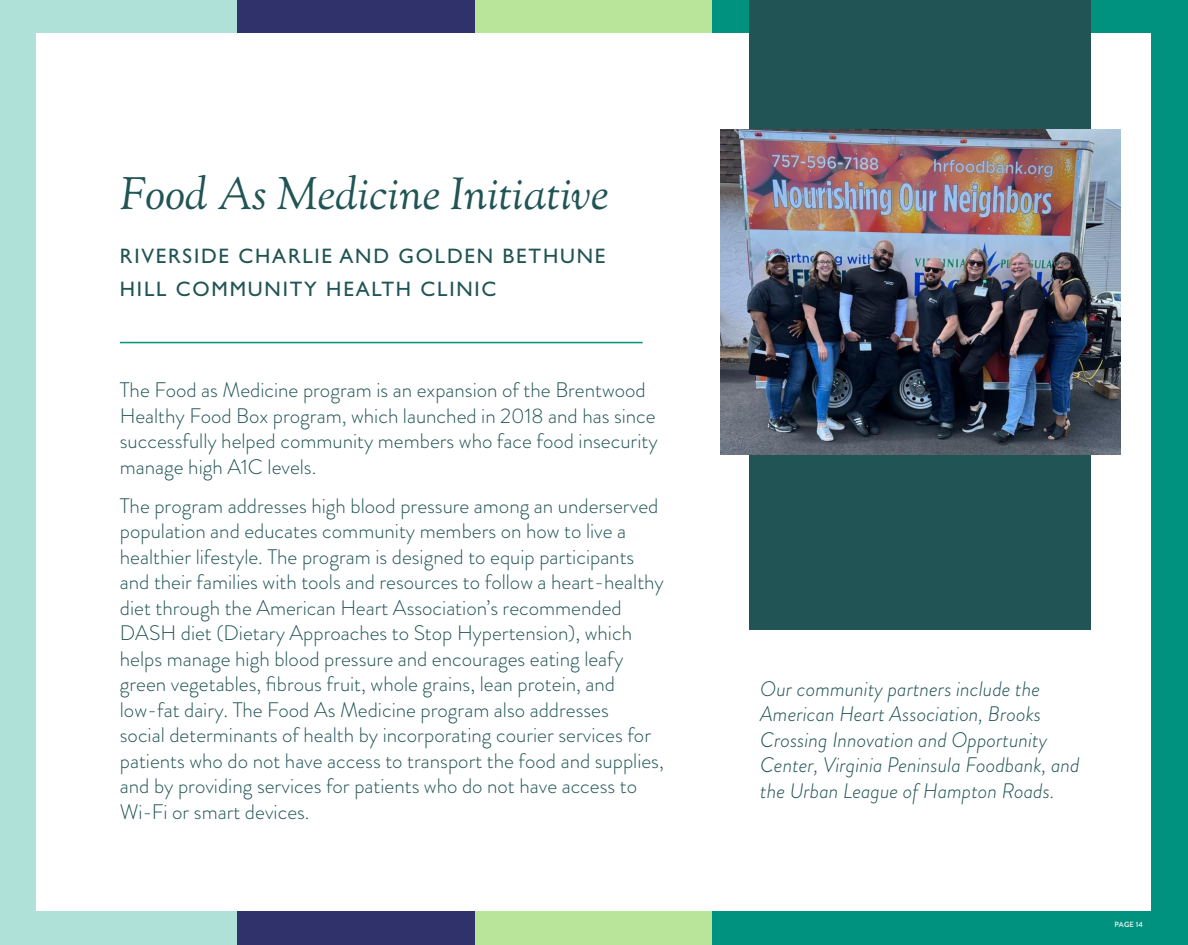
<style>
.page{position:relative;width:1188px;height:945px;background:#fff}
.page>*{position:absolute;margin:0;border:0;box-sizing:border-box;transform-origin:0 0}
.t1{font:italic 45px "Sorts Mill Goudy";color:#215454}
.t2{font:300 21px/25.5px "Brandon Grotesque";color:#215454}
.t3{font:italic 300 21px/25.5px "Brandon Grotesque";color:#215454}
.t4{font:21px/33px "Gill Sans Std";letter-spacing:.085em;color:#215454}
.t5{font:500 7.5px "Brandon Grotesque";letter-spacing:.01em;color:#fff}
</style>
<div class="page">
<div style="left:475px;top:0;width:238px;height:945px;background:#b9e59a"></div>
<div style="left:0;top:0;width:237px;height:945px;background:#afe1d8"></div>
<div style="left:237px;top:0;width:237px;height:945px;background:#30326b"></div>
<div style="left:713px;top:0;width:475px;height:945px;background:#00927e"></div>
<div style="left:37px;top:34px;width:1114px;height:877px;background:#fff"></div>
<div style="left:750px;top:0;width:341px;height:629px;background:#215454"></div>
<img style="left:721px;top:129px;width:399px;height:325px">
<hr style="left:120px;top:342px;width:523px;height:1px;background:#00927e">
<p class="t1" style="left:120px;top:166px;width:491px">Food As Medicine Initiative</p>
<p class="t4" style="left:120px;top:239px;width:487px">RIVERSIDE CHARLIE AND GOLDEN BETHUNE<br>HILL COMMUNITY HEALTH CLINIC</p>
<p class="t2" style="left:120px;top:377px;width:539px">The Food as Medicine program is an expansion of the Brentwood Healthy Food Box program, which launched in 2018 and has since successfully helped community members who face food insecurity manage high A1C levels.</p>
<p class="t2" style="left:120px;top:493px;width:546px">The program addresses high blood pressure among an underserved population and educates community members on how to live a healthier lifestyle. The program is designed to equip participants and their families with tools and resources to follow a heart-healthy diet through the American Heart Association’s recommended DASH diet (Dietary Approaches to Stop Hypertension), which helps manage high blood pressure and encourages eating leafy green vegetables, fibrous fruit, whole grains, lean protein, and low-fat dairy. The Food As Medicine program also addresses<br>social determinants of health by incorporating courier services for patients who do not have access to transport the food and supplies, and by providing services for patients who do not have access to Wi-Fi or smart devices.</p>
<p class="t3" style="left:760px;top:676px;width:321px">Our community partners include the American Heart Association, Brooks Crossing Innovation and Opportunity Center, Virginia Peninsula Foodbank, and the Urban League of Hampton Roads.</p>
<p class="t5" style="left:1115px;top:920px;width:30px">PAGE 14</p>
</div>
